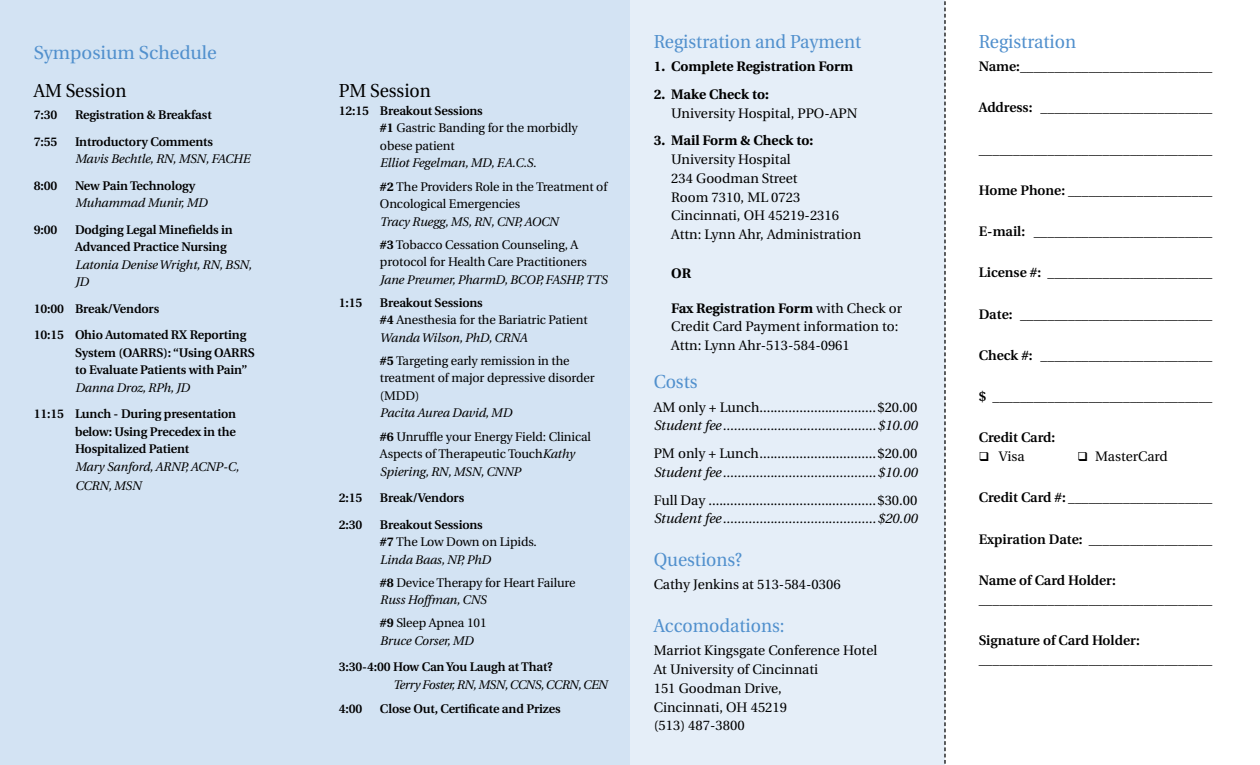
<style>
.page{position:relative;width:1260px;height:765px;background:#fff}
.page>*{position:absolute;margin:0;border:0;box-sizing:border-box;transform-origin:0 0}
.t1{font:18.75px "Utopia";color:#5190cd;scale:.95 1}
.t2{font:18.75px "Utopia";color:#000;scale:.95 1}
.t3{font:18.75px "Utopia";color:#5190cd}
.t4{font:13.75px/18.8px "Utopia";color:#000}
.t5{font:600 13.75px/18.8px "Utopia";color:#000}
.t6{font:italic 13.75px "Utopia";color:#000}
.t7{font:700 13.75px "Utopia";color:#000}
.t8{font:12.5px/17.5px "Utopia";letter-spacing:-.01em;color:#000}
.t9{font:600 12.5px/17.5px "Utopia";letter-spacing:-.01em;color:#000}
.t10{font:italic 12.5px/17.5px "Utopia";letter-spacing:-.01em;color:#000}
.t11{font:italic 12.5px "Utopia";letter-spacing:-.03em;color:#000}
.s1{font-weight:600}
.s2{font-weight:700}
.s3{font-style:italic}
.s4{font-weight:700;font-style:normal}
.s5{font-style:normal}
</style>
<div class="page">
<div style="left:630px;top:0;width:315px;height:765px;background:#e5eef8"></div>
<div style="left:0;top:0;width:630px;height:765px;background:#d3e3f3"></div>
<svg style="left:944px;top:1px;width:2px;height:763px"></svg>
<h1 class="t3" style="left:34px;top:42px;width:185px">Symposium Schedule</h1>
<h1 class="t2" style="left:34px;top:81px;width:99px">AM Session</h1>
<p class="t9" style="left:34px;top:107px;width:25px">7:30</p>
<p class="t9" style="left:75px;top:107px;width:138px">Registration &amp; Breakfast</p>
<p class="t9" style="left:34px;top:133px;width:25px">7:55</p>
<p class="t9" style="left:75px;top:133px;width:140px">Introductory Comments</p>
<p class="t10" style="left:75px;top:151px;width:176px">Mavis Bechtle, RN, MSN, FACHE</p>
<p class="t9" style="left:34px;top:177px;width:25px">8:00</p>
<p class="t9" style="left:75px;top:177px;width:122px">New Pain Technology</p>
<p class="t10" style="left:75px;top:195px;width:134px">Muhammad Munir, MD</p>
<p class="t9" style="left:34px;top:221px;width:25px">9:00</p>
<p class="t9" style="left:75px;top:221px;width:159px">Dodging Legal Minefields in<br>Advanced Practice Nursing</p>
<p class="t10" style="left:75px;top:256px;width:178px">Latonia Denise Wright, RN, BSN,<br>JD</p>
<p class="t9" style="left:34px;top:296px;width:214px;line-height:26.5px">10:00 Break/Vendors<br>10:15 Ohio Automated RX Reporting</p>
<p class="t9" style="left:75px;top:344px;width:182px">System (OARRS): “Using OARRS to Evaluate Patients with Pain”</p>
<p class="t10" style="left:75px;top:379px;width:116px">Danna Droz, RPh, JD</p>
<p class="t9" style="left:75px;top:406px;width:163px;text-align:justify;text-indent:-41px">11:15 Lunch - During presentation below: Using Precedex in the Hospitalized Patient</p>
<p class="t10" style="left:75px;top:457px;width:166px;line-height:18.8px">Mary Sanford, ARNP, ACNP-C,<br>CCRN, MSN</p>
<h1 class="t2" style="left:339px;top:81px;width:98px">PM Session</h1>
<p class="t8" style="left:380px;top:102px;width:199px;text-indent:-41px"><span class="s1">12:15 Breakout Sessions<br></span><span class="s2">#1</span> Gastric Banding for the morbidly obese patient</p>
<p class="t8" style="left:380px;top:152px;width:229px;line-height:23.1px"><span class="s3">Elliot Fegelman, MD, F.A.C.S.<br></span><span class="s2">#2</span> The Providers Role in the Treatment of</p>
<p class="t8" style="left:380px;top:195px;width:142px">Oncological Emergencies</p>
<p class="t8" style="left:380px;top:210px;width:200px;line-height:23.1px"><span class="s3">Tracy Ruegg, MS, RN, CNP, AOCN<br></span><span class="s2">#3</span> Tobacco Cessation Counseling, A</p>
<p class="t8" style="left:380px;top:253px;width:208px">protocol for Health Care Practitioners</p>
<p class="t10" style="left:380px;top:271px;width:229px">Jane Preumer, PharmD, BCOP, FASHP, TTS</p>
<p class="t9" style="left:339px;top:294px;width:25px">1:15</p>
<p class="t8" style="left:380px;top:294px;width:209px"><span class="s1">Breakout Sessions<br></span><span class="s2">#4</span> Anesthesia for the Bariatric Patient<br><span class="s3">Wanda Wilson, PhD, CRNA</span></p>
<p class="t8" style="left:380px;top:352px;width:216px"><span class="s2">#5</span> Targeting early remission in the treatment of major depressive disorder (MDD)</p>
<p class="t8" style="left:380px;top:402px;width:213px;line-height:23.1px"><span class="s3">Pacita Aurea David, MD<br></span><span class="s2">#6</span> Unruffle your Energy Field: Clinical</p>
<p class="t8" style="left:380px;top:445px;width:196px">Aspects of Therapeutic Touch<span class="s3">Kathy<br>Spiering, RN, MSN, CNNP</span></p>
<p class="t9" style="left:339px;top:489px;width:25px">2:15</p>
<p class="t9" style="left:380px;top:489px;width:86px">Break/Vendors</p>
<p class="t9" style="left:339px;top:516px;width:25px">2:30</p>
<p class="t8" style="left:380px;top:516px;width:158px"><span class="s1">Breakout Sessions<br></span><span class="s2">#7</span> The Low Down on Lipids.<br><span class="s3">Linda Baas, NP, PhD</span></p>
<p class="t8" style="left:380px;top:574px;width:197px"><span class="s2">#8</span> Device Therapy for Heart Failure<br><span class="s3">Russ Hoffman, CNS</span></p>
<p class="t10" style="left:380px;top:614px;width:108px"><span class="s4">#9</span> <span class="s5">Sleep Apnea 101<br></span>Bruce Corser, MD</p>
<p class="t9" style="left:339px;top:658px;width:216px">3:30-4:00 How Can You Laugh at That?</p>
<p class="t11" style="left:393px;top:678px;width:216px">Terry Foster, RN, MSN, CCNS, CCRN, CEN</p>
<p class="t9" style="left:339px;top:700px;width:25px">4:00</p>
<p class="t9" style="left:380px;top:700px;width:182px">Close Out, Certificate and Prizes</p>
<h1 class="t1" style="left:654px;top:31px;width:220px">Registration and Payment</h1>
<p class="t7" style="left:654px;top:59px;width:201px">1. Complete Registration Form</p>
<p class="t7" style="left:654px;top:86px;width:117px">2. Make Check to:</p>
<p class="t4" style="left:671px;top:104px;width:188px">University Hospital, PPO-APN</p>
<p class="t7" style="left:654px;top:133px;width:161px">3. Mail Form &amp; Check to:</p>
<p class="t4" style="left:671px;top:150px;width:192px">University Hospital<br>234 Goodman Street<br>Room 7310, ML 0723<br>Cincinnati, OH 45219-2316<br>Attn: Lynn Ahr, Administration</p>
<p class="t7" style="left:671px;top:266px;width:21px">OR</p>
<p class="t4" style="left:671px;top:299px;width:232px"><span class="s2">Fax Registration Form</span> with Check or<br>Credit Card Payment information to:<br>Attn: Lynn Ahr-513-584-0961</p>
<h1 class="t1" style="left:654px;top:372px;width:48px">Costs</h1>
<p class="t4" style="left:654px;top:398px;width:265px">AM only + Lunch................................$20.00</p>
<p class="t6" style="left:654px;top:418px;width:265px">Student fee ..........................................$10.00</p>
<p class="t4" style="left:654px;top:444px;width:265px">PM only + Lunch................................$20.00</p>
<p class="t6" style="left:654px;top:465px;width:265px">Student fee ..........................................$10.00</p>
<p class="t4" style="left:654px;top:491px;width:265px">Full Day ..............................................$30.00</p>
<p class="t6" style="left:654px;top:511px;width:265px">Student fee ..........................................$20.00</p>
<h1 class="t1" style="left:654px;top:549px;width:95px">Questions?</h1>
<p class="t4" style="left:654px;top:576px;width:189px">Cathy Jenkins at 513-584-0306</p>
<h1 class="t1" style="left:654px;top:615px;width:139px">Accomodations:</h1>
<p class="t4" style="left:654px;top:642px;width:225px">Marriot Kingsgate Conference Hotel<br>At University of Cincinnati<br>151 Goodman Drive,<br>Cincinnati, OH 45219<br>(513) 487-3800</p>
<h1 class="t1" style="left:979px;top:31px;width:104px">Registration</h1>
<p class="t5" style="left:979px;top:57px;width:235px">Name:____________________________</p>
<p class="t5" style="left:979px;top:98px;width:235px">Address: _________________________</p>
<p class="t5" style="left:979px;top:140px;width:235px">__________________________________</p>
<p class="t5" style="left:979px;top:181px;width:235px">Home Phone: _____________________</p>
<p class="t5" style="left:979px;top:222px;width:235px">E-mail: __________________________</p>
<p class="t5" style="left:979px;top:263px;width:235px">License #: ________________________</p>
<p class="t5" style="left:979px;top:305px;width:235px">Date: ____________________________</p>
<p class="t5" style="left:979px;top:346px;width:235px">Check #: _________________________</p>
<p class="t5" style="left:979px;top:387px;width:235px">$ ________________________________</p>
<p class="t5" style="left:979px;top:428px;width:78px">Credit Card:</p>
<p class="t4" style="left:979px;top:447px;width:47px">❑ Visa</p>
<p class="t4" style="left:1078px;top:447px;width:92px">❑ MasterCard</p>
<p class="t5" style="left:979px;top:488px;width:235px">Credit Card #: _____________________</p>
<p class="t5" style="left:979px;top:530px;width:235px">Expiration Date: __________________</p>
<p class="t5" style="left:979px;top:571px;width:235px">Name of Card Holder: __________________________________</p>
<p class="t5" style="left:979px;top:631px;width:235px">Signature of Card Holder: __________________________________</p>
</div>
